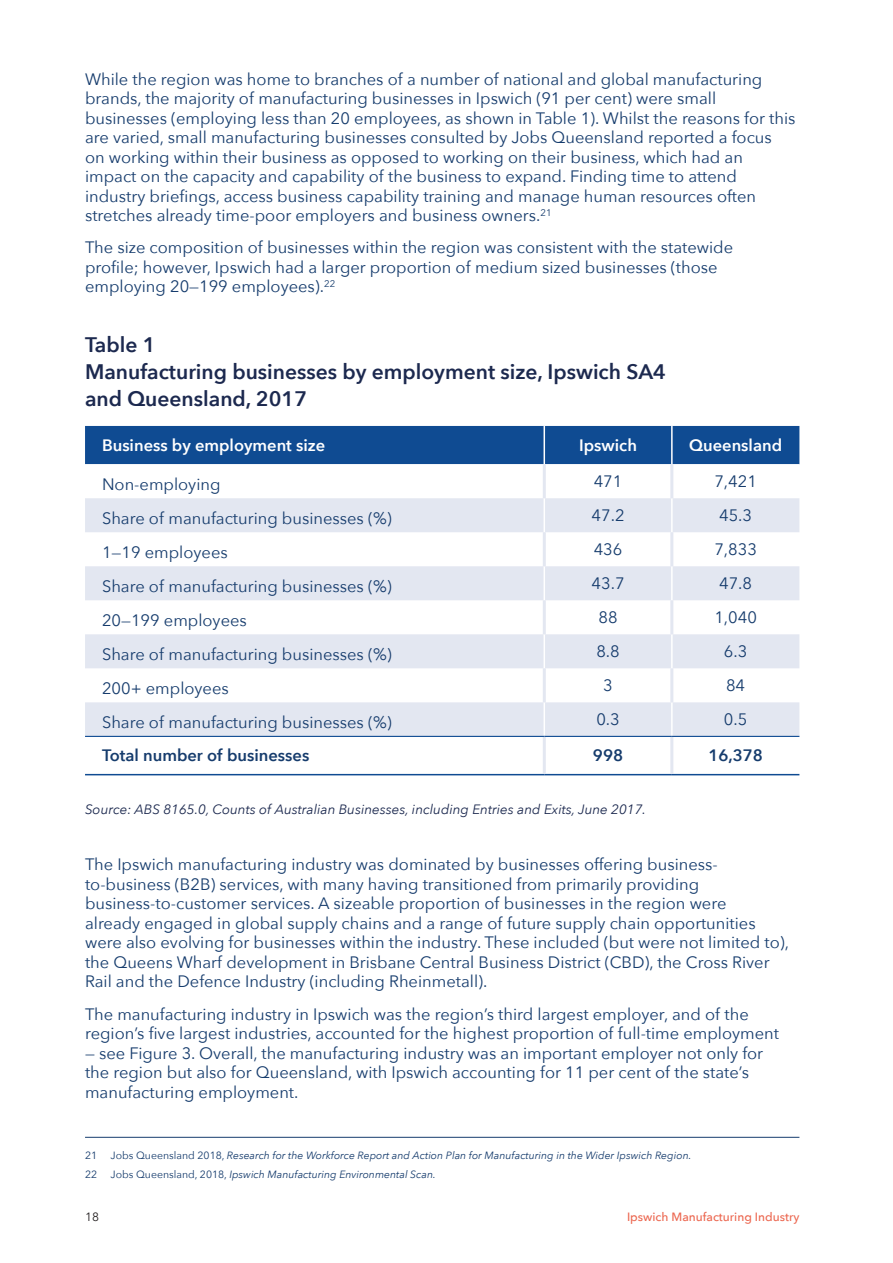
<style>
.page{position:relative;width:893px;height:1263px;background:#fff}
.page>*{position:absolute;margin:0;border:0;box-sizing:border-box;transform-origin:0 0}
._02_Heading_Sub{font:600 21px/27px "Avenir Next";color:#1c294f}
._10_Body_copy{font:16.5px/19.5px "Avenir Next";color:#163c6d}
._10_Body_copy-2{font:600 16.5px "Avenir Next";color:#fff}
._10_Body_copy-3{font:600 16.5px "Avenir Next";color:#163c6d}
._20_Caption_credit{font:italic 13.5px "Avenir Next";color:#1c294f}
.t1{font:500 12px "Avenir Next";color:#ec6750}
.t2{font:12px "Avenir Next";color:#231f20}
._16_Footnotes_first{font:italic 10.5px "Avenir Next";color:#163c6d}
._15_Footnotes{font:italic 10.5px "Avenir Next";color:#163c6d}
._16_Footnotes_first-2{font:10.5px "Avenir Next";color:#163c6d}
._15_Footnotes-2{font:10.5px "Avenir Next";color:#163c6d}
.s1{font-style:normal}
</style>
<div class="page">
<div style="left:85px;top:426px;width:714px;height:38px;background:#0f4b92"></div>
<svg style="left:85px;top:464px;width:714px;height:310px"></svg>
<svg style="left:85px;top:498px;width:714px;height:238px;fill:#e3e7f1"></svg>
<hr style="left:85px;top:774px;width:459px;height:1px;background:#0f4b92">
<hr style="left:544px;top:774px;width:128px;height:1px;background:#0f4b92">
<hr style="left:672px;top:774px;width:127px;height:1px;background:#0f4b92">
<hr style="left:544px;top:426px;width:1px;height:38px;background:#fff">
<hr style="left:671px;top:426px;width:2px;height:38px;background:#fff">
<hr style="left:544px;top:498px;width:1px;height:34px;background:#fff">
<hr style="left:671px;top:498px;width:2px;height:34px;background:#fff">
<hr style="left:544px;top:566px;width:1px;height:34px;background:#fff">
<hr style="left:671px;top:566px;width:2px;height:34px;background:#fff">
<hr style="left:544px;top:634px;width:1px;height:34px;background:#fff">
<hr style="left:671px;top:634px;width:2px;height:34px;background:#fff">
<hr style="left:544px;top:702px;width:1px;height:34px;background:#fff">
<hr style="left:671px;top:702px;width:2px;height:34px;background:#fff">
<hr style="left:85px;top:736px;width:459px;height:1px;background:#0f4b92">
<hr style="left:544px;top:736px;width:128px;height:1px;background:#0f4b92">
<hr style="left:672px;top:736px;width:127px;height:1px;background:#0f4b92">
<hr style="left:543px;top:464px;width:3px;height:34px;background:#e3e7f1">
<hr style="left:670px;top:464px;width:3px;height:34px;background:#e3e7f1">
<hr style="left:543px;top:532px;width:3px;height:34px;background:#e3e7f1">
<hr style="left:670px;top:532px;width:3px;height:34px;background:#e3e7f1">
<hr style="left:543px;top:600px;width:3px;height:34px;background:#e3e7f1">
<hr style="left:670px;top:600px;width:3px;height:34px;background:#e3e7f1">
<hr style="left:543px;top:668px;width:3px;height:34px;background:#e3e7f1">
<hr style="left:670px;top:668px;width:3px;height:34px;background:#e3e7f1">
<hr style="left:543px;top:737px;width:3px;height:37px;background:#e3e7f1">
<hr style="left:670px;top:737px;width:3px;height:37px;background:#e3e7f1">
<hr style="left:85px;top:1137px;width:714px;height:1px;background:#163c6d">
<p class="_10_Body_copy" style="left:85px;top:68px;width:712px">While the region was home to branches of a number of national and global manufacturing brands, the majority of manufacturing businesses in Ipswich (91 per cent) were small businesses (employing less than 20 employees, as shown in Table 1). Whilst the reasons for this are varied, small manufacturing businesses consulted by Jobs Queensland reported a focus on working within their business as opposed to working on their business, which had an impact on the capacity and capability of the business to expand. Finding time to attend industry briefings, access business capability training and manage human resources often stretches already time-poor employers and business owners.<sup>21</sup></p>
<p class="_10_Body_copy" style="left:85px;top:237px;width:650px">The size composition of businesses within the region was consistent with the statewide profile; however, Ipswich had a larger proportion of medium sized businesses (those employing 20—199 employees).<sup>22</sup></p>
<p class="_02_Heading_Sub" style="left:85px;top:330px;width:583px">Table 1<br>Manufacturing businesses by employment size, Ipswich SA4 and Queensland, 2017</p>
<p class="_10_Body_copy-2" style="left:102px;top:431px;width:225px">Business by employment size</p>
<p class="_10_Body_copy-2" style="left:579px;top:431px;width:59px">Ipswich</p>
<p class="_10_Body_copy-2" style="left:689px;top:431px;width:95px">Queensland</p>
<p class="_10_Body_copy" style="left:102px;top:473px;width:120px">Non-employing</p>
<p class="_10_Body_copy" style="left:594px;top:470px;width:30px">471</p>
<p class="_10_Body_copy" style="left:714px;top:470px;width:44px">7,421</p>
<p class="_10_Body_copy" style="left:102px;top:507px;width:291px">Share of manufacturing businesses (%)</p>
<p class="_10_Body_copy" style="left:592px;top:505px;width:34px">47.2</p>
<p class="_10_Body_copy" style="left:719px;top:505px;width:34px">45.3</p>
<p class="_10_Body_copy" style="left:102px;top:541px;width:127px">1—19 employees</p>
<p class="_10_Body_copy" style="left:594px;top:539px;width:30px">436</p>
<p class="_10_Body_copy" style="left:714px;top:539px;width:44px">7,833</p>
<p class="_10_Body_copy" style="left:102px;top:575px;width:291px">Share of manufacturing businesses (%)</p>
<p class="_10_Body_copy" style="left:592px;top:573px;width:34px">43.7</p>
<p class="_10_Body_copy" style="left:719px;top:573px;width:34px">47.8</p>
<p class="_10_Body_copy" style="left:102px;top:609px;width:146px">20—199 employees</p>
<p class="_10_Body_copy" style="left:598px;top:607px;width:21px">88</p>
<p class="_10_Body_copy" style="left:714px;top:607px;width:44px">1,040</p>
<p class="_10_Body_copy" style="left:102px;top:643px;width:291px">Share of manufacturing businesses (%)</p>
<p class="_10_Body_copy" style="left:596px;top:641px;width:25px">8.8</p>
<p class="_10_Body_copy" style="left:724px;top:641px;width:25px">6.3</p>
<p class="_10_Body_copy" style="left:102px;top:677px;width:128px">200+ employees</p>
<p class="_10_Body_copy" style="left:603px;top:675px;width:11px">3</p>
<p class="_10_Body_copy" style="left:726px;top:675px;width:21px">84</p>
<p class="_10_Body_copy" style="left:102px;top:711px;width:291px">Share of manufacturing businesses (%)</p>
<p class="_10_Body_copy" style="left:596px;top:709px;width:25px">0.3</p>
<p class="_10_Body_copy" style="left:724px;top:709px;width:25px">0.5</p>
<p class="_10_Body_copy-3" style="left:102px;top:741px;width:209px">Total number of businesses</p>
<p class="_10_Body_copy-3" style="left:593px;top:741px;width:32px">998</p>
<p class="_10_Body_copy-3" style="left:708px;top:741px;width:56px">16,378</p>
<p class="_20_Caption_credit" style="left:85px;top:798px;width:563px">Source: ABS 8165.0, Counts of Australian Businesses, including Entries and Exits, June 2017.</p>
<p class="_10_Body_copy" style="left:85px;top:854px;width:706px">The Ipswich manufacturing industry was dominated by businesses offering business&shy;to-business (B2B) services, with many having transitioned from primarily providing business-to-customer services. A sizeable proportion of businesses in the region were<br>already engaged in global supply chains and a range of future supply chain opportunities were also evolving for businesses within the industry. These included (but were not limited to), the Queens Wharf development in Brisbane Central Business District (CBD), the Cross River Rail and the Defence Industry (including Rheinmetall).</p>
<p class="_10_Body_copy" style="left:85px;top:1003px;width:695px">The manufacturing industry in Ipswich was the region’s third largest employer, and of the region’s five largest industries, accounted for the highest proportion of full-time employment</p>
<p class="_10_Body_copy" style="left:85px;top:1042px;width:680px">— see Figure 3. Overall, the manufacturing industry was an important employer not only for the region but also for Queensland, with Ipswich accounting for 11 per cent of the state’s manufacturing employment.</p>
<p class="_16_Footnotes_first-2" style="left:85px;top:1146px;width:14px">21</p>
<p class="_16_Footnotes_first" style="left:111px;top:1146px;width:582px"><span class="s1">Jobs Queensland 2018,</span> Research for the Workforce Report and Action Plan for Manufacturing in the Wider Ipswich Region.</p>
<p class="_15_Footnotes-2" style="left:85px;top:1165px;width:14px">22</p>
<p class="_15_Footnotes" style="left:111px;top:1165px;width:327px"><span class="s1">Jobs Queensland, 2018,</span> Ipswich Manufacturing Environmental Scan.</p>
<p class="t2" style="left:85px;top:1206px;width:15px">18</p>
<p class="t1" style="left:627px;top:1206px;width:174px">Ipswich Manufacturing Industry</p>
</div>
